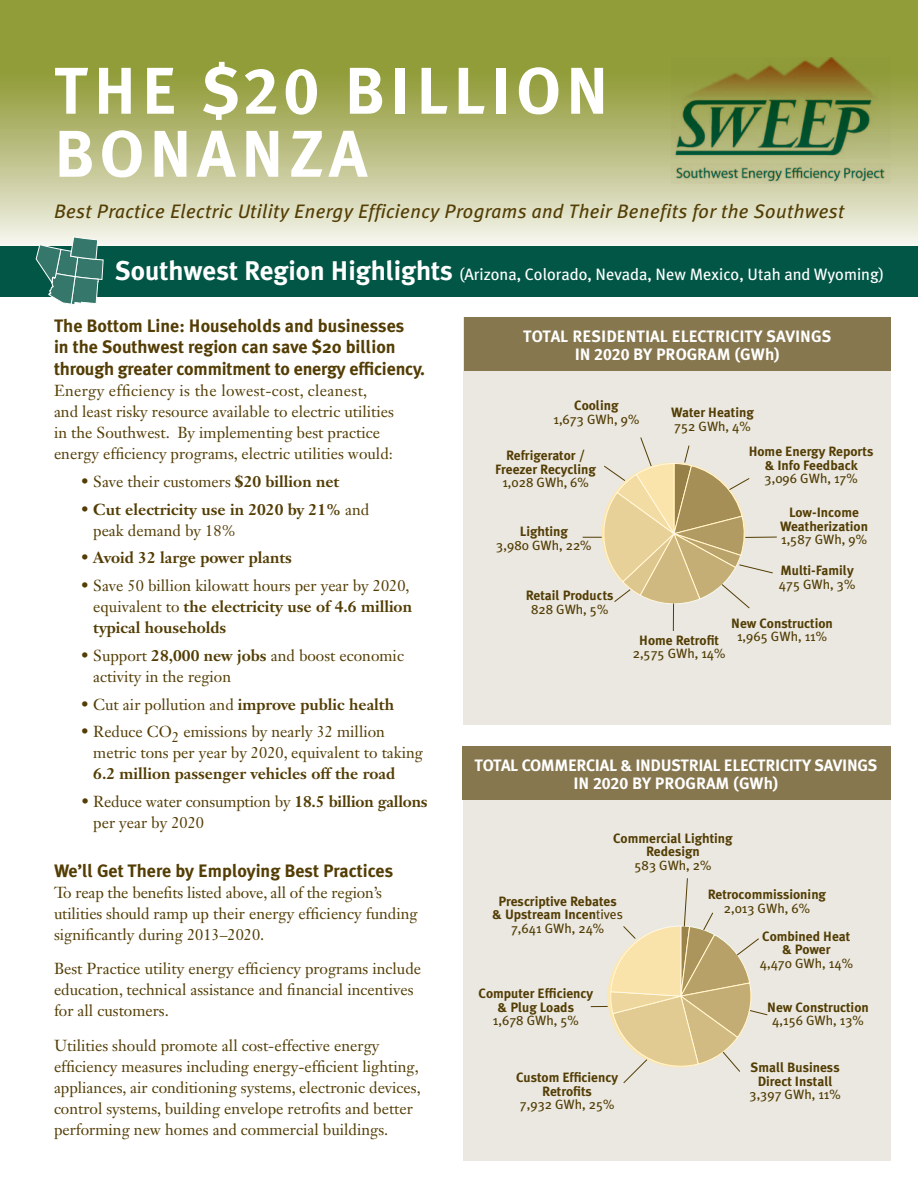
<style>
.page{position:relative;width:918px;height:1188px;background:#fff}
.page>*{position:absolute;margin:0;border:0;box-sizing:border-box;transform-origin:0 0}
.t1{font:66px/63px "Meta Plus Bold Caps";letter-spacing:.08em;color:#fff}
.t2{font:italic 19.5px "Meta Plus";letter-spacing:.02em;color:#533d04}
.t3{font:700 18px/21.6px "Meta Plus";color:#533d04}
.t4{font:16.5px "Meta Plus";color:#fff}
.t5{font:16.5px/18px "Meta Plus Bold Caps";letter-spacing:-.02em;color:#fff;text-align:center}
.t6{font:16.5px/18px "Meta Plus Bold Caps";color:#fff;text-align:center}
.t7{font:15.75px/21px "Janson Text LT Std";color:#533d04}
.t8{font:700 15.75px/21px "Janson Text LT Std";color:#533d04}
.t9{font:700 13.5px/13.5px "Meta Plus";color:#533d04;text-align:center}
.t10{font:13.5px "Meta Plus";color:#533d04}
.s1{font-weight:700;font-size:27px}
.s2{font-weight:700}
.s3{font-weight:400}
.s4{font-family:"Meta Plus";font-weight:700}
</style>
<div class="page">
<div style="left:463px;top:758px;width:428px;height:403px;background:#eae8e1"></div>
<svg style="left:0;top:0;width:918px;height:247px;background:#b3b977"></svg>
<div style="left:0;top:247px;width:918px;height:50px;background:#025646"></div>
<div style="left:463px;top:747px;width:428px;height:53px;background:#87774f"></div>
<div style="left:463px;top:318px;width:428px;height:407px;background:#eae8e1"></div>
<div style="left:464px;top:318px;width:427px;height:53px;background:#87774f"></div>
<hr style="left:745px;top:537px;width:32px;height:1px;background:#533d04">
<svg style="left:583px;top:437px;width:190px;height:194px"></svg>
<svg style="left:591px;top:878px;width:177px;height:205px"></svg>
<svg style="left:35px;top:236px;width:69px;height:69px"></svg>
<img style="left:672px;top:57px;width:219px;height:101px">
<img style="left:672px;top:164px;width:219px;height:19px">
<h1 class="t1" style="left:54px;top:59px;width:556px">THE $20 BILLION<br>BONANZA</h1>
<p class="t2" style="left:54px;top:200px;width:792px">Best Practice Electric Utility Energy Efficiency Programs and Their Benefits for the Southwest</p>
<p class="t4" style="left:115px;top:265px;width:770px"><span class="s1">Southwest Region Highlights</span> (Arizona, Colorado, Nevada, New Mexico, Utah and Wyoming)</p>
<p class="t3" style="left:54px;top:315px;width:372px">The Bottom Line: Households and businesses<br>in the Southwest region can save $20 billion through greater commitment to energy efficiency.</p>
<p class="t7" style="left:54px;top:380px;width:341px">Energy efficiency is the lowest-cost, cleanest, and least risky resource available to electric utilities in the Southwest. By implementing best practice energy efficiency programs, electric utilities would:</p>
<p class="t7" style="left:81px;top:471px;width:260px">• Save their customers <span class="s2">$20 billion net</span></p>
<p class="t8" style="left:93px;top:498px;width:278px;text-indent:-12px"><span class="s3">•</span> Cut electricity use in 2020 by 21% <span class="s3">and peak demand by 18%</span></p>
<p class="t8" style="left:81px;top:547px;width:212px"><span class="s3">•</span> Avoid 32 large power plants</p>
<p class="t7" style="left:93px;top:575px;width:320px;text-indent:-12px">• Save 50 billion kilowatt hours per year by 2020, equivalent to <span class="s2">the electricity use of 4.6 million typical households</span></p>
<p class="t7" style="left:93px;top:645px;width:312px;text-indent:-12px">• Support <span class="s2">28,000 new jobs</span> and boost economic activity in the region</p>
<p class="t7" style="left:81px;top:693px;width:315px">• Cut air pollution and <span class="s2">improve public health</span></p>
<p class="t7" style="left:93px;top:721px;width:331px;text-indent:-12px">• Reduce CO<sub>2</sub> emissions by nearly 32 million metric tons per year by 2020, equivalent to taking</p>
<p class="t8" style="left:93px;top:763px;width:303px">6.2 million passenger vehicles off the road</p>
<p class="t7" style="left:93px;top:791px;width:336px;text-indent:-12px">• Reduce water consumption by <span class="s2">18.5 billion gallons </span>per year by 2020</p>
<p class="t3" style="left:54px;top:860px;width:341px">We’ll Get There by Employing Best Practices</p>
<p class="t7" style="left:54px;top:882px;width:365px">To reap the benefits listed above, all of the region’s utilities should ramp up their energy efficiency funding significantly during 2013–2020.</p>
<p class="t7" style="left:54px;top:958px;width:369px">Best Practice utility energy efficiency programs include education, technical assistance and financial incentives for all customers.</p>
<p class="t7" style="left:54px;top:1035px;width:368px">Utilities should promote all cost-effective energy efficiency measures including energy-efficient lighting, appliances, air conditioning systems, electronic devices, control systems, building envelope retrofits and better performing new homes and commercial buildings.</p>
<p class="t6" style="left:523px;top:327px;width:310px">TOTAL RESIDENTIAL ELECTRICITY SAVINGS<br>IN 2020 BY PROGRAM (GW<span class="s4">h</span>)</p>
<p class="t9" style="left:574px;top:399px;width:46px">Cooling</p>
<p class="t10" style="left:553px;top:411px;width:87px">1,673 GWh, 9%</p>
<p class="t9" style="left:671px;top:406px;width:84px">Water Heating</p>
<p class="t10" style="left:674px;top:418px;width:78px">752 GWh, 4%</p>
<p class="t9" style="left:749px;top:445px;width:126px">Home Energy Reports &amp; Info Feedback</p>
<p class="t10" style="left:765px;top:471px;width:95px">3,096 GWh, 17%</p>
<p class="t9" style="left:780px;top:506px;width:89px">Low-Income<br>Weatherization</p>
<p class="t10" style="left:781px;top:532px;width:87px">1,587 GWh, 9%</p>
<p class="t9" style="left:780px;top:564px;width:75px">Multi-Family</p>
<p class="t10" style="left:779px;top:576px;width:78px">475 GWh, 3%</p>
<p class="t9" style="left:731px;top:616px;width:103px">New Construction</p>
<p class="t9" style="left:639px;top:633px;width:81px">Home Retrofit</p>
<p class="t10" style="left:737px;top:629px;width:91px">1,965 GWh, 11%</p>
<p class="t10" style="left:633px;top:646px;width:94px">2,575 GWh, 14%</p>
<p class="t9" style="left:495px;top:449px;width:102px">Refrigerator /<br>Freezer Recycling</p>
<p class="t10" style="left:502px;top:475px;width:88px">1,028 GWh, 6%</p>
<p class="t9" style="left:520px;top:525px;width:50px">Lighting</p>
<p class="t10" style="left:496px;top:537px;width:97px">3,980 GWh, 22%</p>
<p class="t9" style="left:526px;top:589px;width:89px">Retail Products</p>
<p class="t10" style="left:531px;top:601px;width:79px">828 GWh, 5%</p>
<p class="t5" style="left:475px;top:756px;width:404px">TOTAL COMMERCIAL &amp; I NDUSTRIAL ELECTRICITY SAVINGS<br>IN 2020 BY PROGRAM (GW<span class="s4">h</span>)</p>
<p class="t9" style="left:613px;top:831px;width:121px">Commercial Lighting<br>Redesign</p>
<p class="t10" style="left:635px;top:857px;width:78px">583 GWh, 2%</p>
<p class="t9" style="left:492px;top:894px;width:132px">Prescriptive Rebates &amp; Upstream Incen<span class="s3">tives<br>7,641 GWh, 24%</span></p>
<p class="t9" style="left:479px;top:987px;width:116px">Computer Efficiency &amp; Plug Loads</p>
<p class="t10" style="left:493px;top:1013px;width:87px">1,678 GWh, 5%</p>
<p class="t9" style="left:516px;top:1071px;width:104px">Custom Efficiency<br>Retrofits</p>
<p class="t10" style="left:520px;top:1097px;width:96px">7,932 GWh, 25%</p>
<p class="t9" style="left:708px;top:888px;width:120px">Retrocommissioning</p>
<p class="t10" style="left:724px;top:900px;width:88px">2,013 GWh, 6%</p>
<p class="t9" style="left:762px;top:929px;width:90px">Combined Heat &amp; Power</p>
<p class="t10" style="left:760px;top:955px;width:95px">4,470 GWh, 14%</p>
<p class="t9" style="left:767px;top:1000px;width:103px">New Construction</p>
<p class="t10" style="left:772px;top:1013px;width:93px">4,156 GWh, 13%</p>
<p class="t9" style="left:751px;top:1061px;width:91px">Small Business<br>Direct Install</p>
<p class="t10" style="left:750px;top:1087px;width:93px">3,397 GWh, 11%</p>
</div>
